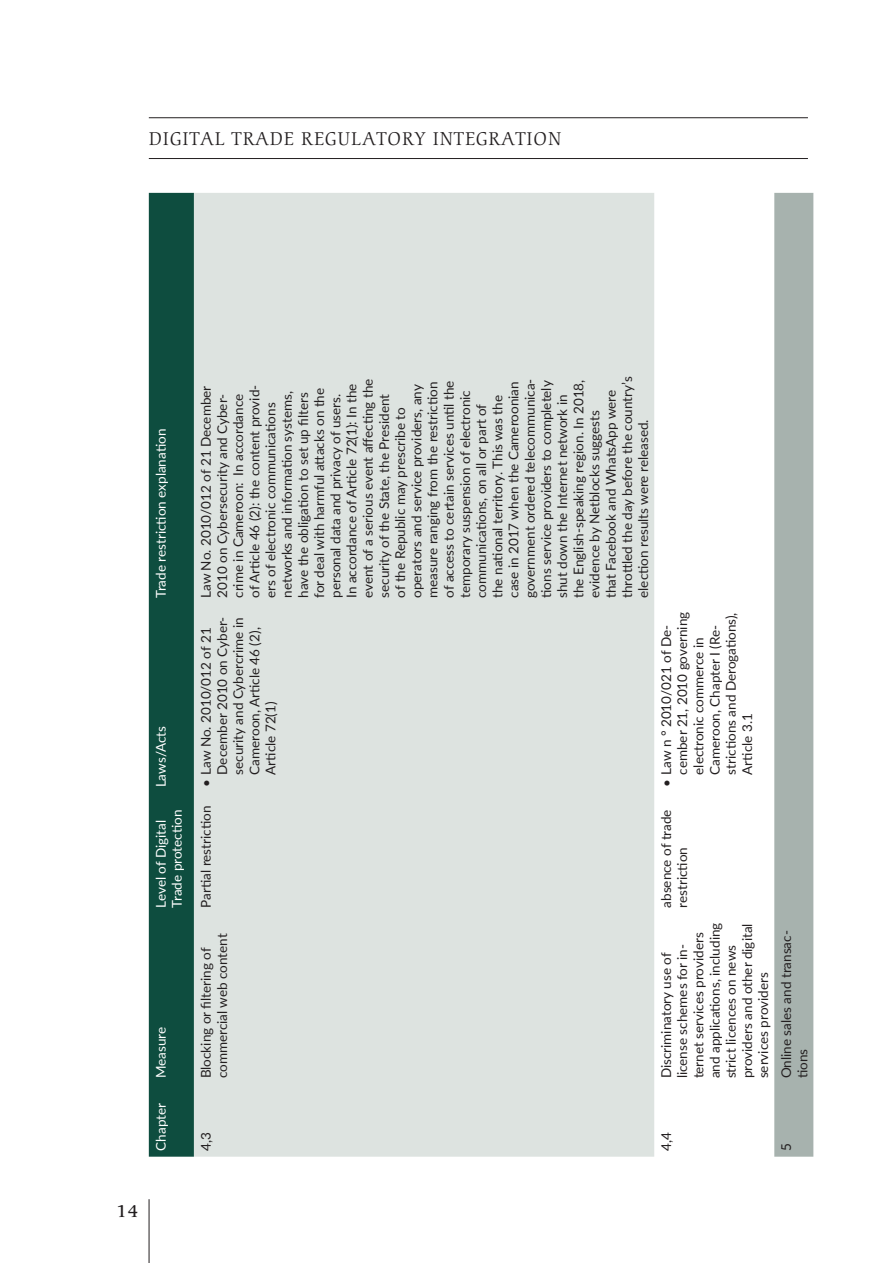
<style>
.page{position:relative;width:893px;height:1263px;background:#fff}
.page>*{position:absolute;margin:0;border:0;box-sizing:border-box;transform-origin:0 0}
.t1{font:18px "Cerigo Std";letter-spacing:.05em;color:#231f20}
.t2{font:500 16.5px "Cerigo Std";color:#231f20}
.t3{font:13.5px/16.2px "Lato";color:#231f20}
.t4{font:13.5px/16.2px "Lato";color:#fff}
</style>
<div class="page">
<hr style="left:149px;top:1199px;width:1px;height:64px;background:#231f20">
<hr style="left:149px;top:117px;width:659px;height:1px;background:#231f20">
<hr style="left:149px;top:158px;width:659px;height:1px;background:#231f20">
<div style="left:149px;top:193px;width:45px;height:964px;background:#0e4d3f"></div>
<div style="left:194px;top:193px;width:460px;height:964px;background:#dde3e0"></div>
<svg style="left:774px;top:193px;width:39px;height:964px;background:#a9b3b0"></svg>
<h1 class="t1" style="left:149px;top:128px;width:414px">DIGITAL TRADE REGULATORY INTEGRATION</h1>
<p class="t4" style="left:152px;top:598px;width:171px;rotate:-90deg">Trade restriction explanation</p>
<p class="t4" style="left:152px;top:787px;width:63px;rotate:-90deg">Laws/Acts</p>
<p class="t4" style="left:152px;top:908px;width:99px;rotate:-90deg">Level of Digital<br>Trade protection</p>
<p class="t4" style="left:152px;top:1078px;width:53px;rotate:-90deg">Measure</p>
<p class="t4" style="left:152px;top:1151px;width:49px;rotate:-90deg">Chapter</p>
<p class="t3" style="left:197px;top:598px;width:223px;rotate:-90deg">Law No. 2010/012 of 21 December 2010 on Cybersecurity and Cyber&shy;crime in Cameroon: In accordance<br>of Article 46 (2): the content provid&shy;ers of electronic communications networks and information systems, have the obligation to set up filters for deal with harmful attacks on the personal data and privacy of users.<br>In accordance of Article 72(1): In the event of a serious event affecting the security of the State, the President<br>of the Republic may prescribe to operators and service providers, any measure ranging from the restriction of access to certain services until the temporary suspension of electronic communications, on all or part of<br>the national territory. This was the case in 2017 when the Cameroonian government ordered telecommunica&shy;tions service providers to completely shut down the Internet network in the English-speaking region. In 2018, evidence by Netblocks suggests<br>that Facebook and WhatsApp were throttled the day before the country’s election results were released.</p>
<p class="t3" style="left:197px;top:775px;width:160px;text-indent:-13px;rotate:-90deg">• Law No. 2010/012 of 21<br>December 2010 on Cyber&shy;security and Cybercrime in<br>Cameroon, Article 46 (2),<br>Article 72(1)</p>
<p class="t3" style="left:197px;top:908px;width:103px;rotate:-90deg">Partial restriction</p>
<p class="t3" style="left:197px;top:1078px;width:146px;rotate:-90deg">Blocking or filtering of commercial web content</p>
<p class="t3" style="left:657px;top:775px;width:164px;text-indent:-13px;rotate:-90deg">• Law n ° 2010/021 of De&shy;cember 21, 2010 governing electronic commerce in<br>Cameroon, Chapter I (Re&shy;strictions and Derogations),<br>Article 3.1</p>
<p class="t3" style="left:657px;top:908px;width:100px;rotate:-90deg">absence of trade restriction</p>
<p class="t3" style="left:657px;top:1078px;width:157px;rotate:-90deg">Discriminatory use of license schemes for in&shy;ternet services providers and applications, including strict licences on news providers and other digital services providers</p>
<p class="t3" style="left:778px;top:1078px;width:149px;rotate:-90deg">Online sales and transac&shy;tions</p>
<p class="t3" style="left:197px;top:1151px;width:20px;rotate:-90deg">4,3</p>
<p class="t3" style="left:657px;top:1151px;width:20px;rotate:-90deg">4,4</p>
<p class="t3" style="left:778px;top:1151px;width:9px;rotate:-90deg">5</p>
<p class="t2" style="left:116px;top:1201px;width:23px">14</p>
</div>
